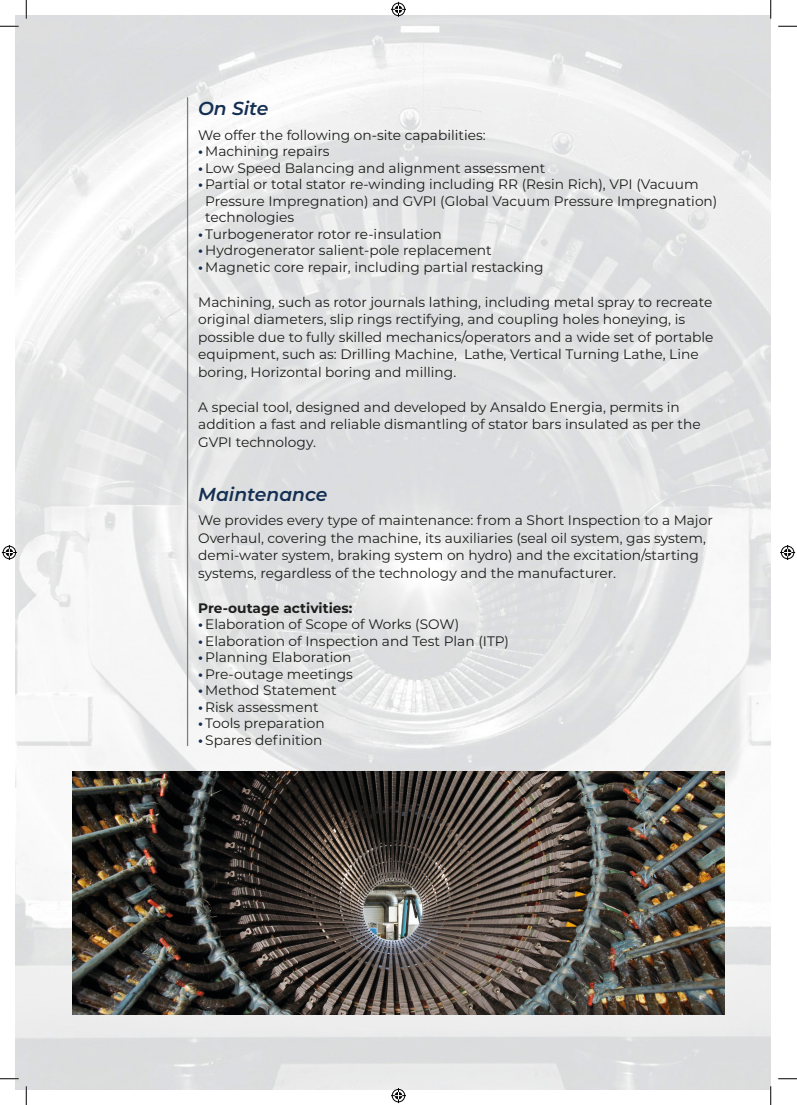
<style>
.page{position:relative;width:797px;height:1105px;background:#fff}
.page>*{position:absolute;margin:0;border:0;box-sizing:border-box;transform-origin:0 0}
.Sotto_paragrafo{font:italic 600 18.75px "Montserrat";color:#142f52}
.Testo{font:13.75px/17.5px "Montserrat";color:#1d1d1b}
.Testo-2{font:700 13.75px "Montserrat";color:#1d1d1b}
.s1{font-weight:700;color:#142f52}
</style>
<div class="page">
<img style="left:16px;top:16px;width:754px;height:1073px">
<hr style="left:187px;top:98px;width:1px;height:648px;background:#7c7c7c">
<img style="left:72px;top:771px;width:652px;height:244px">
<svg style="left:0;top:25px;width:19px;height:2px"></svg>
<svg style="left:778px;top:25px;width:19px;height:2px"></svg>
<svg style="left:0;top:1078px;width:19px;height:1px"></svg>
<svg style="left:778px;top:1078px;width:19px;height:1px"></svg>
<svg style="left:25px;top:0;width:2px;height:19px"></svg>
<svg style="left:25px;top:1086px;width:2px;height:19px"></svg>
<svg style="left:770px;top:0;width:1px;height:19px"></svg>
<svg style="left:770px;top:1086px;width:1px;height:19px"></svg>
<svg style="left:391px;top:2px;width:15px;height:15px"></svg>
<svg style="left:391px;top:1088px;width:15px;height:15px"></svg>
<svg style="left:2px;top:545px;width:15px;height:15px"></svg>
<svg style="left:780px;top:545px;width:15px;height:15px"></svg>
<p class="Sotto_paragrafo" style="left:198px;top:95px;width:72px">On Site</p>
<p class="Testo" style="left:198px;top:126px;width:289px">We offer the following on-site capabilities:</p>
<p class="Testo" style="left:198px;top:142px;width:133px"><span class="s1">•</span> Machining repairs</p>
<p class="Testo" style="left:198px;top:159px;width:349px"><span class="s1">•</span> Low Speed Balancing and alignment assessment</p>
<p class="Testo" style="left:205px;top:176px;width:513px;line-height:16.5px;text-indent:-7px"><span class="s1">•</span> Partial or total stator re-winding including RR (Resin Rich), VPI (Vacuum<br>Pressure Impregnation) and GVPI (Global Vacuum Pressure Impregnation) technologies</p>
<p class="Testo" style="left:198px;top:225px;width:245px"><span class="s1">•</span> Turbogenerator rotor re-insulation</p>
<p class="Testo" style="left:198px;top:241px;width:295px"><span class="s1">•</span> Hydrogenerator salient-pole replacement</p>
<p class="Testo" style="left:198px;top:258px;width:347px"><span class="s1">•</span> Magnetic core repair, including partial restacking</p>
<p class="Testo" style="left:198px;top:293px;width:517px">Machining, such as rotor journals lathing, including metal spray to recreate original diameters, slip rings rectifying, and coupling holes honeying, is possible due to fully skilled mechanics/operators and a wide set of portable equipment, such as: Drilling Machine, Lathe, Vertical Turning Lathe, Line boring, Horizontal boring and milling.</p>
<p class="Testo" style="left:198px;top:398px;width:504px">A special tool, designed and developed by Ansaldo Energia, permits in addition a fast and reliable dismantling of stator bars insulated as per the<br>GVPI technology.</p>
<p class="Sotto_paragrafo" style="left:198px;top:481px;width:131px">Maintenance</p>
<p class="Testo" style="left:198px;top:511px;width:516px">We provides every type of maintenance: from a Short Inspection to a Major Overhaul, covering the machine, its auxiliaries (seal oil system, gas system, demi-water system, braking system on hydro) and the excitation/starting systems, regardless of the technology and the manufacturer.</p>
<p class="Testo-2" style="left:198px;top:598px;width:156px">Pre-outage activities:</p>
<p class="Testo" style="left:198px;top:615px;width:263px"><span class="s1">•</span> Elaboration of Scope of Works (SOW)</p>
<p class="Testo" style="left:198px;top:632px;width:312px"><span class="s1">•</span> Elaboration of Inspection and Test Plan (ITP)</p>
<p class="Testo" style="left:198px;top:648px;width:155px"><span class="s1">•</span> Planning Elaboration</p>
<p class="Testo" style="left:198px;top:665px;width:156px"><span class="s1">•</span> Pre-outage meetings</p>
<p class="Testo" style="left:198px;top:681px;width:140px"><span class="s1">•</span> Method Statement</p>
<p class="Testo" style="left:198px;top:698px;width:122px"><span class="s1">•</span> Risk assessment</p>
<p class="Testo" style="left:198px;top:714px;width:128px"><span class="s1">•</span> Tools preparation</p>
<p class="Testo" style="left:198px;top:731px;width:126px"><span class="s1">•</span> Spares definition</p>
</div>
